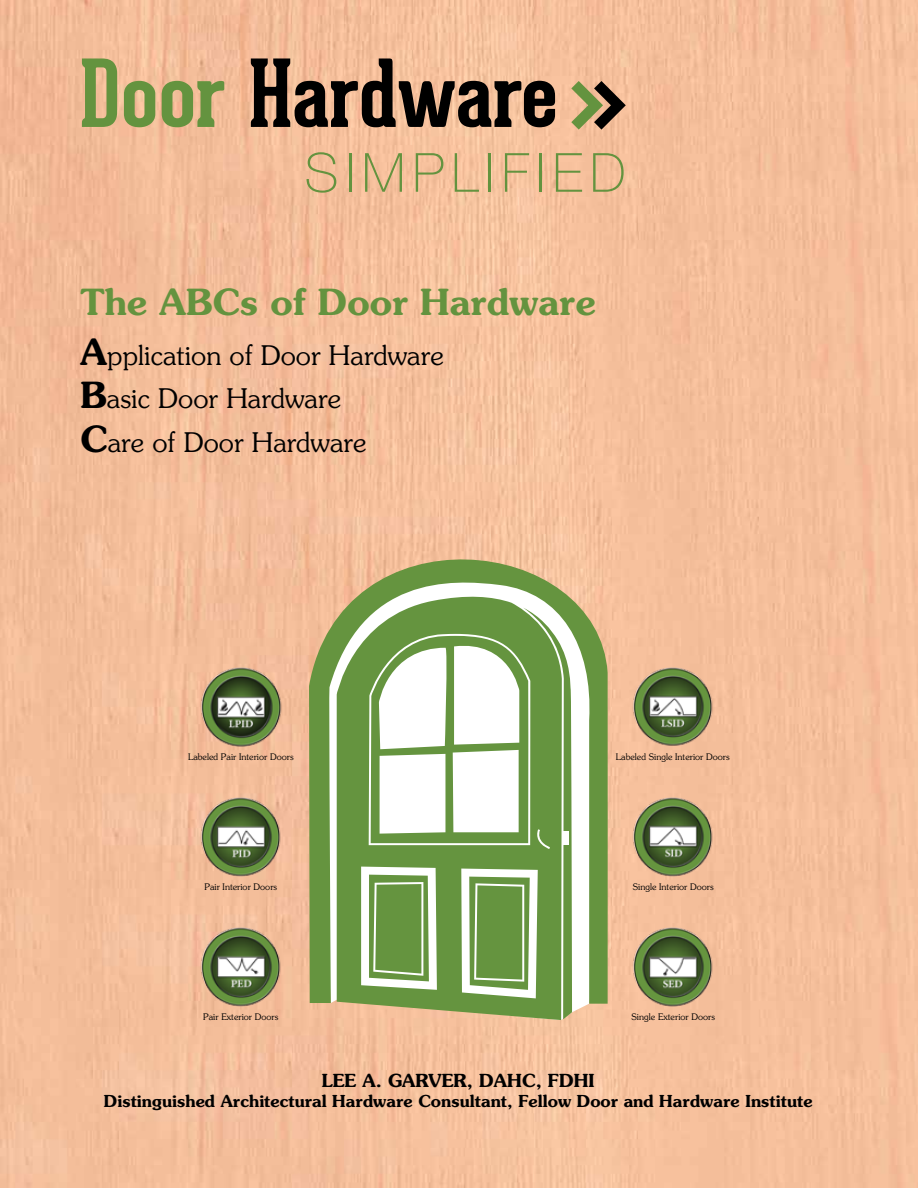
<style>
.page{position:relative;width:918px;height:1188px;background:#fff}
.page>*{position:absolute;margin:0;border:0;box-sizing:border-box;transform-origin:0 0}
.t1{font:700 91.5px "Geared Slab";color:#000}
.t2{font:100 54px "Helvetica Neue";letter-spacing:.13em;color:#64933f}
.t3{font:600 36px "Souvenir";color:#64933f}
.t4{font:300 27px/43.2px "Souvenir";color:#000}
.t5{font:600 18px "Souvenir";color:#000}
.t6{font:600 16.5px "Souvenir";color:#000}
.t7{font:300 9px "Souvenir";color:#000}
.s1{color:#64933f}
.s2{font-weight:600;font-size:36px}
</style>
<div class="page">
<img style="left:0;top:0;width:918px;height:1188px">
<svg style="left:309px;top:559px;width:299px;height:445px;fill:#65943f"></svg>
<svg style="left:361px;top:608px;width:211px;height:411px"></svg>
<div style="left:562px;top:831px;width:7px;height:13px;background:#fff"></div>
<svg style="left:571px;top:81px;width:55px;height:49px;background:#9c8962"></svg>
<img style="left:193px;top:665px;width:95px;height:95px">
<img style="left:626px;top:665px;width:95px;height:95px">
<img style="left:193px;top:925px;width:95px;height:95px">
<img style="left:193px;top:795px;width:95px;height:95px">
<img style="left:625px;top:925px;width:95px;height:95px">
<img style="left:626px;top:795px;width:95px;height:95px">
<h1 class="t1" style="left:80px;top:36px;width:479px"><span class="s1">Door</span> Hardware</h1>
<h2 class="t2" style="left:304px;top:142px;width:323px">Simplified</h2>
<h3 class="t3" style="left:80px;top:279px;width:517px">The ABCs of Door Hardware</h3>
<h3 class="t4" style="left:80px;top:334px;width:365px"><span class="s2">A</span>pplication of Door Hardware<br><span class="s2">B</span>asic Door Hardware<br><span class="s2">C</span>are of Door Hardware</h3>
<p class="t7" style="left:188px;top:751px;width:107px">Labeled Pair Interior Doors</p>
<p class="t7" style="left:616px;top:751px;width:115px">Labeled Single Interior Doors</p>
<p class="t7" style="left:204px;top:881px;width:74px">Pair Interior Doors</p>
<p class="t7" style="left:633px;top:881px;width:82px">Single Interior Doors</p>
<p class="t7" style="left:203px;top:1011px;width:77px">Pair Exterior Doors</p>
<p class="t7" style="left:632px;top:1011px;width:85px">Single Exterior Doors</p>
<h3 class="t5" style="left:322px;top:1069px;width:274px">LEE A. GARVER, DAHC, FDHI</h3>
<h3 class="t6" style="left:104px;top:1091px;width:710px">Distinguished Architectural Hardware Consultant, Fellow Door and Hardware Institute</h3>
</div>
